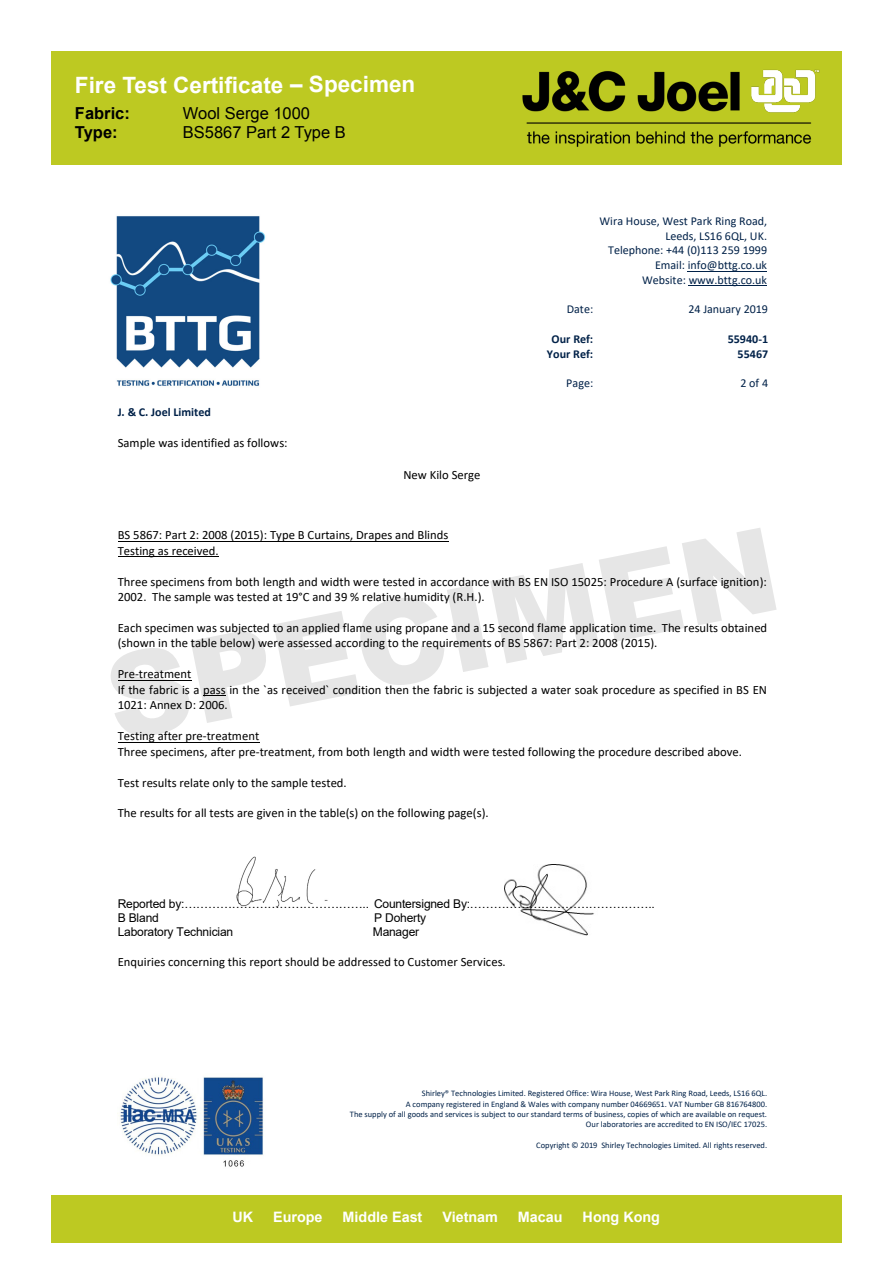
<style>
.page{position:relative;width:893px;height:1263px;background:#fff}
.page>*{position:absolute;margin:0;border:0;box-sizing:border-box;transform-origin:0 0}
.t1{font:900 117px "Arial";color:#000}
.t2{font:700 22.5px "Arial";color:#fff}
.t3{font:16.5px "Arial";color:#000}
.t4{font:700 16.5px "Arial";color:#000}
.t5{font:700 14.4px "Arial";color:#fff}
.t6{font:12.6px/15.5px "Calibri";color:#000}
.t7{font:12.15px/14.7px "Calibri";color:#002148;text-align:right}
.t8{font:12.15px/14px "Arial";letter-spacing:-.015em;color:#000}
.t9{font:700 12.15px "Calibri";color:#002148}
.t10{font:8.4px/10.4px "Calibri";color:#002148;text-align:right}
</style>
<div class="page">
<div style="left:51px;top:51px;width:791px;height:113px;background:#bdc922"></div>
<img style="left:522px;top:69px;width:298px;height:78px">
<div style="left:51px;top:1195px;width:791px;height:48px;background:#bdc922"></div>
<img style="left:110px;top:216px;width:156px;height:170px">
<hr style="left:688px;top:271px;width:79px;height:1px;background:#002148">
<hr style="left:689px;top:285px;width:78px;height:1px;background:#002148">
<img style="left:120px;top:1077px;width:144px;height:90px">
<img style="left:504px;top:865px;width:90px;height:70px">
<img style="left:236px;top:856px;width:92px;height:52px">
<hr style="left:118px;top:541px;width:330px;height:1px;background:#000">
<hr style="left:118px;top:556px;width:101px;height:1px;background:#000">
<hr style="left:118px;top:680px;width:73px;height:1px;background:#000">
<svg style="left:203px;top:695px;width:23px;height:1px"></svg>
<hr style="left:118px;top:742px;width:141px;height:1px;background:#000">
<h2 class="t2" style="left:75px;top:70px;width:342px">Fire Test Certificate – Specimen</h2>
<h3 class="t4" style="left:75px;top:103px;width:57px">Fabric:</h3>
<h3 class="t3" style="left:183px;top:103px;width:129px">Wool Serge 1000</h3>
<h3 class="t4" style="left:75px;top:122px;width:44px">Type:</h3>
<h3 class="t3" style="left:183px;top:122px;width:164px">BS5867 Part 2 Type B</h3>
<p class="t9" style="left:118px;top:404px;width:95px">J. &amp; C. Joel Limited</p>
<p class="t6" style="left:118px;top:434px;width:171px">Sample was identified as follows:</p>
<p class="t6" style="left:403px;top:467px;width:79px">New Kilo Serge</p>
<p class="t7" style="left:600px;top:213px;width:169px">Wira House, West Park Ring Road,<br>Leeds, LS16 6QL, UK.<br>Telephone: +44 (0)113 259 1999<br>Email: info@bttg.co.uk<br>Website: www.bttg.co.uk</p>
<p class="t7" style="left:567px;top:302px;width:28px">Date:</p>
<p class="t7" style="left:688px;top:302px;width:81px">24 January 2019</p>
<p class="t9" style="left:552px;top:330px;width:43px">Our Ref:</p>
<p class="t9" style="left:728px;top:330px;width:42px">55940‐1</p>
<p class="t9" style="left:547px;top:345px;width:48px">Your Ref:</p>
<p class="t9" style="left:738px;top:345px;width:32px">55467</p>
<p class="t7" style="left:566px;top:375px;width:28px">Page:</p>
<p class="t7" style="left:740px;top:375px;width:29px">2 of 4</p>
<h1 class="t1" style="left:91px;top:615px;width:684px;rotate:-11deg">SPECIMEN</h1>
<p class="t6" style="left:118px;top:527px;width:332px">BS 5867: Part 2: 2008 (2015): Type B Curtains, Drapes and Blinds<br>Testing as received.</p>
<p class="t6" style="left:118px;top:573px;width:651px">Three specimens from both length and width were tested in accordance with BS EN ISO 15025: Procedure A (surface ignition):<br>2002. The sample was tested at 19°C and 39 % relative humidity (R.H.).</p>
<p class="t6" style="left:118px;top:620px;width:651px">Each specimen was subjected to an applied flame using propane and a 15 second flame application time. The results obtained (shown in the table below) were assessed according to the requirements of BS 5867: Part 2: 2008 (2015).</p>
<p class="t6" style="left:118px;top:666px;width:651px">Pre‐treatment<br>If the fabric is a pass in the `as received` condition then the fabric is subjected a water soak procedure as specified in BS EN<br>1021: Annex D: 2006.</p>
<p class="t6" style="left:118px;top:728px;width:626px">Testing after pre‐treatment<br>Three specimens, after pre‐treatment, from both length and width were tested following the procedure described above.</p>
<p class="t6" style="left:118px;top:774px;width:231px">Test results relate only to the sample tested.</p>
<p class="t6" style="left:118px;top:805px;width:372px">The results for all tests are given in the table(s) on the following page(s).</p>
<p class="t8" style="left:118px;top:896px;width:539px">Reported by:……………………………………….. Countersigned By:………………………………………..<br>B Bland</p>
<p class="t8" style="left:374px;top:910px;width:54px">P Doherty</p>
<p class="t8" style="left:118px;top:924px;width:117px">Laboratory Technician</p>
<p class="t8" style="left:373px;top:924px;width:48px">Manager</p>
<p class="t6" style="left:118px;top:953px;width:390px">Enquiries concerning this report should be addressed to Customer Services.</p>
<p class="t10" style="left:350px;top:1088px;width:419px">Shirley® Technologies Limited. Registered Office: Wira House, West Park Ring Road, Leeds, LS16 6QL.<br>A company registered in England &amp; Wales with company number 04669651. VAT Number GB 816764800.<br>The supply of all goods and services is subject to our standard terms of business, copies of which are available on request.<br>Our laboratories are accredited to EN ISO/IEC 17025.</p>
<p class="t10" style="left:536px;top:1139px;width:232px">Copyright © 2019 Shirley Technologies Limited. All rights reserved.</p>
<p class="t5" style="left:232px;top:1208px;width:22px">UK</p>
<p class="t5" style="left:273px;top:1208px;width:51px">Europe</p>
<p class="t5" style="left:343px;top:1208px;width:81px">Middle East</p>
<p class="t5" style="left:442px;top:1208px;width:57px">Vietnam</p>
<p class="t5" style="left:518px;top:1208px;width:46px">Macau</p>
<p class="t5" style="left:583px;top:1208px;width:79px">Hong Kong</p>
</div>
